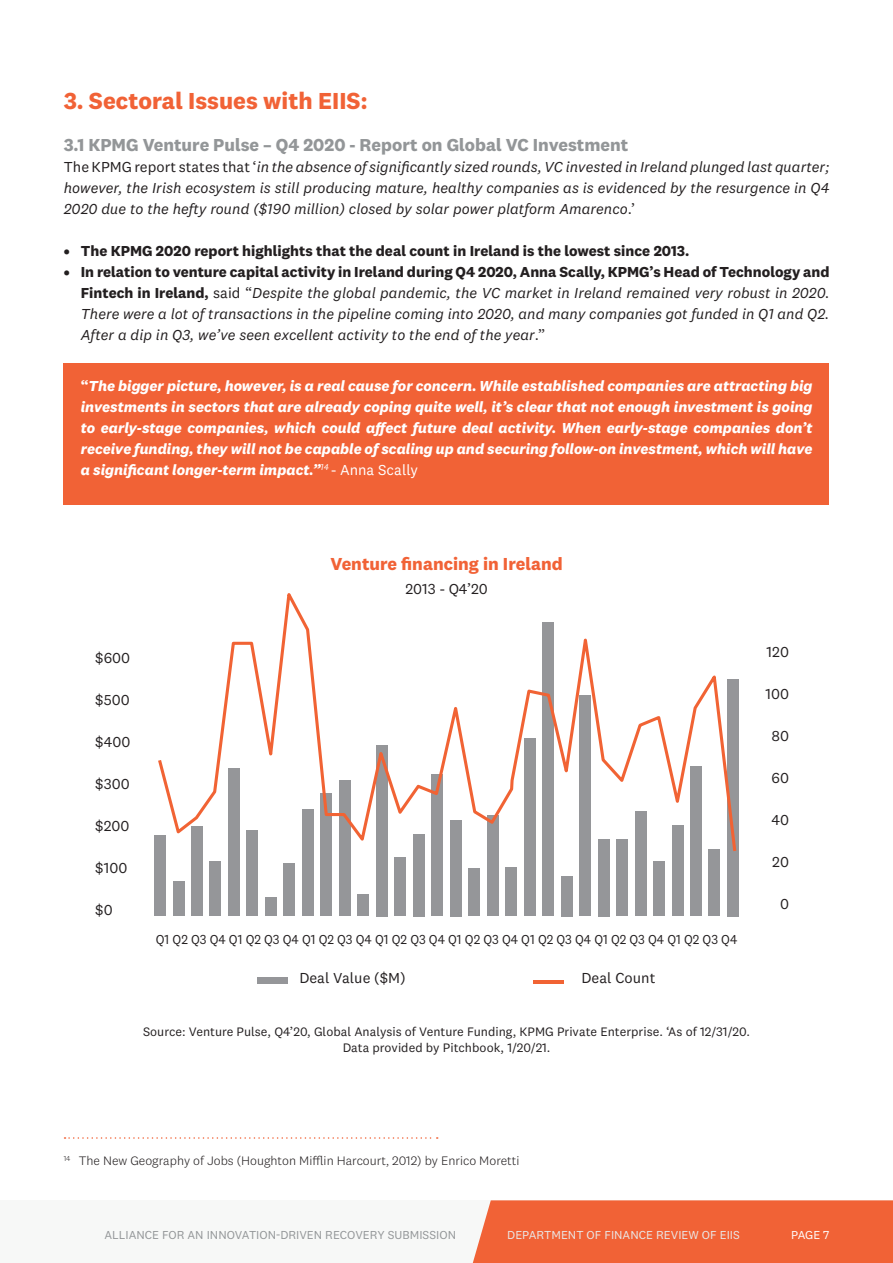
<style>
.page{position:relative;width:893px;height:1263px;background:#fff}
.page>*{position:absolute;margin:0;border:0;box-sizing:border-box;transform-origin:0 0}
.Heading_1{font:700 24px "National 2";color:#f16236}
.Heading_2{font:700 18px "National 2";color:#939698}
.t1{font:700 18px "National 2";color:#f16236}
.t2{font:italic 15px/21px "National 2";color:#231f20;text-align:justify}
.t3{font:italic 700 15px/21px "National 2";color:#fff;text-align:justify}
.t4{font:700 15px "National 2";color:#231f20}
.t5{font:15px "National 2";color:#231f20}
.t6{font:13.5px "National 2";color:#231f20;scale:.94 1}
.t7{font:12.75px "National 2";color:#231f20}
.t8{font:300 12.75px "National 2";color:#231f20}
.t9{font:12px "National 2";color:#939698}
.t10{font:12px "National 2";color:#e9e9e9}
.t11{font:12px "National 2";color:#fff}
.s1{font-style:normal}
.s2{font-weight:700;font-style:normal}
.s3{font-weight:400;font-style:normal}
</style>
<div class="page">
<div style="left:64px;top:363px;width:765px;height:141px;background:#f16236"></div>
<div style="left:0;top:1200px;width:893px;height:63px;background:#f7f8f7"></div>
<div style="left:473px;top:1200px;width:420px;height:63px;background:#f16236"></div>
<svg style="left:65px;top:1137px;width:373px;height:2px"></svg>
<div style="left:154px;top:835px;width:12px;height:81px;background:#959699"></div>
<div style="left:173px;top:881px;width:11px;height:35px;background:#959699"></div>
<div style="left:191px;top:826px;width:12px;height:90px;background:#959699"></div>
<div style="left:210px;top:861px;width:11px;height:55px;background:#959699"></div>
<div style="left:228px;top:769px;width:12px;height:147px;background:#959699"></div>
<div style="left:246px;top:830px;width:12px;height:86px;background:#959699"></div>
<div style="left:265px;top:898px;width:12px;height:18px;background:#959699"></div>
<div style="left:283px;top:863px;width:12px;height:53px;background:#959699"></div>
<div style="left:302px;top:810px;width:12px;height:106px;background:#959699"></div>
<div style="left:320px;top:794px;width:12px;height:122px;background:#959699"></div>
<div style="left:339px;top:780px;width:12px;height:136px;background:#959699"></div>
<div style="left:357px;top:894px;width:12px;height:22px;background:#959699"></div>
<div style="left:376px;top:745px;width:12px;height:171px;background:#959699"></div>
<div style="left:394px;top:857px;width:12px;height:59px;background:#959699"></div>
<div style="left:413px;top:834px;width:12px;height:82px;background:#959699"></div>
<div style="left:431px;top:774px;width:12px;height:142px;background:#959699"></div>
<div style="left:450px;top:820px;width:12px;height:96px;background:#959699"></div>
<div style="left:468px;top:868px;width:12px;height:48px;background:#959699"></div>
<div style="left:487px;top:815px;width:12px;height:101px;background:#959699"></div>
<div style="left:505px;top:867px;width:12px;height:49px;background:#959699"></div>
<div style="left:524px;top:738px;width:12px;height:178px;background:#959699"></div>
<div style="left:542px;top:622px;width:12px;height:294px;background:#959699"></div>
<div style="left:561px;top:876px;width:11px;height:40px;background:#959699"></div>
<div style="left:579px;top:695px;width:12px;height:221px;background:#959699"></div>
<div style="left:598px;top:839px;width:11px;height:77px;background:#959699"></div>
<div style="left:616px;top:839px;width:12px;height:77px;background:#959699"></div>
<div style="left:635px;top:811px;width:11px;height:105px;background:#959699"></div>
<div style="left:653px;top:861px;width:12px;height:55px;background:#959699"></div>
<div style="left:672px;top:825px;width:11px;height:91px;background:#959699"></div>
<div style="left:690px;top:767px;width:12px;height:149px;background:#959699"></div>
<div style="left:709px;top:849px;width:11px;height:67px;background:#959699"></div>
<div style="left:727px;top:679px;width:12px;height:237px;background:#959699"></div>
<svg style="left:158px;top:593px;width:579px;height:261px"></svg>
<div style="left:257px;top:977px;width:31px;height:7px;background:#959699"></div>
<hr style="left:533px;top:980px;width:30px;height:4px;background:#f16333">
<p class="Heading_1" style="left:64px;top:86px;width:305px">3. Sectoral Issues with EIIS:</p>
<p class="Heading_2" style="left:64px;top:133px;width:566px">3.1 KPMG Venture Pulse – Q4 2020 - Report on Global VC Investment</p>
<p class="t2" style="left:64px;top:156px;width:767px"><span class="s1">The KPMG report states that ‘</span>in the absence of significantly sized rounds, VC invested in Ireland plunged last quarter; however, the Irish ecosystem is still producing mature, healthy companies as is evidenced by the resurgence in Q4<br>2020 due to the hefty round ($190 million) closed by solar power platform Amarenco<span class="s1">.’</span></p>
<p class="t4" style="left:64px;top:241px;width:627px">• The KPMG 2020 report highlights that the deal count in Ireland is the lowest since 2013.</p>
<p class="t2" style="left:81px;top:261px;width:750px;text-indent:-17px"><span class="s2">• In relation to venture capital activity in Ireland during Q4 2020, Anna Scally, KPMG’s Head of Technology and Fintech in Ireland,</span> <span class="s1">said “</span>Despite the global pandemic, the VC market in Ireland remained very robust in 2020.<br>There were a lot of transactions in the pipeline coming into 2020, and many companies got funded in Q1 and Q2.<br>After a dip in Q3, we’ve seen excellent activity to the end of the year<span class="s1">.”</span></p>
<p class="t3" style="left:81px;top:375px;width:733px"><span class="s1">“</span>The bigger picture, however, is a real cause for concern. While established companies are attracting big investments in sectors that are already coping quite well, it’s clear that not enough investment is going to early-stage companies, which could affect future deal activity. When early-stage companies don’t receive funding, they will not be capable of scaling up and securing follow-on investment, which will have a significant longer-term impact.”<sup>14</sup> <span class="s3">- Anna Scally</span></p>
<p class="t1" style="left:331px;top:553px;width:234px">Venture financing in Ireland</p>
<p class="t5" style="left:405px;top:580px;width:84px">2013 - Q4’20</p>
<p class="t5" style="left:95px;top:649px;width:37px">$600</p>
<p class="t5" style="left:95px;top:691px;width:36px">$500</p>
<p class="t5" style="left:95px;top:733px;width:37px">$400</p>
<p class="t5" style="left:95px;top:775px;width:36px">$300</p>
<p class="t5" style="left:95px;top:817px;width:36px">$200</p>
<p class="t5" style="left:95px;top:859px;width:34px">$100</p>
<p class="t5" style="left:95px;top:901px;width:19px">$0</p>
<p class="t6" style="left:156px;top:931px;width:620px">Q1 Q2 Q3 Q4 Q1 Q2 Q3 Q4 Q1 Q2 Q3 Q4 Q1 Q2 Q3 Q4 Q1 Q2 Q3 Q4 Q1 Q2 Q3 Q4 Q1 Q2 Q3 Q4 Q1 Q2 Q3 Q4</p>
<p class="t5" style="left:299px;top:969px;width:108px">Deal Value ($M)</p>
<p class="t5" style="left:581px;top:969px;width:75px">Deal Count</p>
<p class="t7" style="left:143px;top:1023px;width:608px">Source: Venture Pulse, Q4’20, Global Analysis of Venture Funding, KPMG Private Enterprise. ‘As of 12/31/20.</p>
<p class="t7" style="left:343px;top:1040px;width:209px">Data provided by Pitchbook, 1/20/21.</p>
<p class="t5" style="left:767px;top:643px;width:24px">120</p>
<p class="t5" style="left:765px;top:685px;width:25px">100</p>
<p class="t5" style="left:771px;top:727px;width:19px">80</p>
<p class="t5" style="left:771px;top:769px;width:19px">60</p>
<p class="t5" style="left:771px;top:811px;width:19px">40</p>
<p class="t5" style="left:772px;top:853px;width:18px">20</p>
<p class="t5" style="left:780px;top:895px;width:10px">0</p>
<p class="t8" style="left:64px;top:1154px;width:457px"><sup>14</sup> The New Geography of Jobs (Houghton Mifflin Harcourt, 2012) by Enrico Moretti</p>
<p class="t9" style="left:104px;top:1227px;width:353px">ALLIANCE FOR AN INNOVATION-DRIVEN RECOVERY SUBMISSION</p>
<p class="t10" style="left:507px;top:1227px;width:234px">DEPARTMENT OF FINANCE REVIEW OF EIIS</p>
<p class="t11" style="left:791px;top:1227px;width:40px">PAGE 7</p>
</div>
